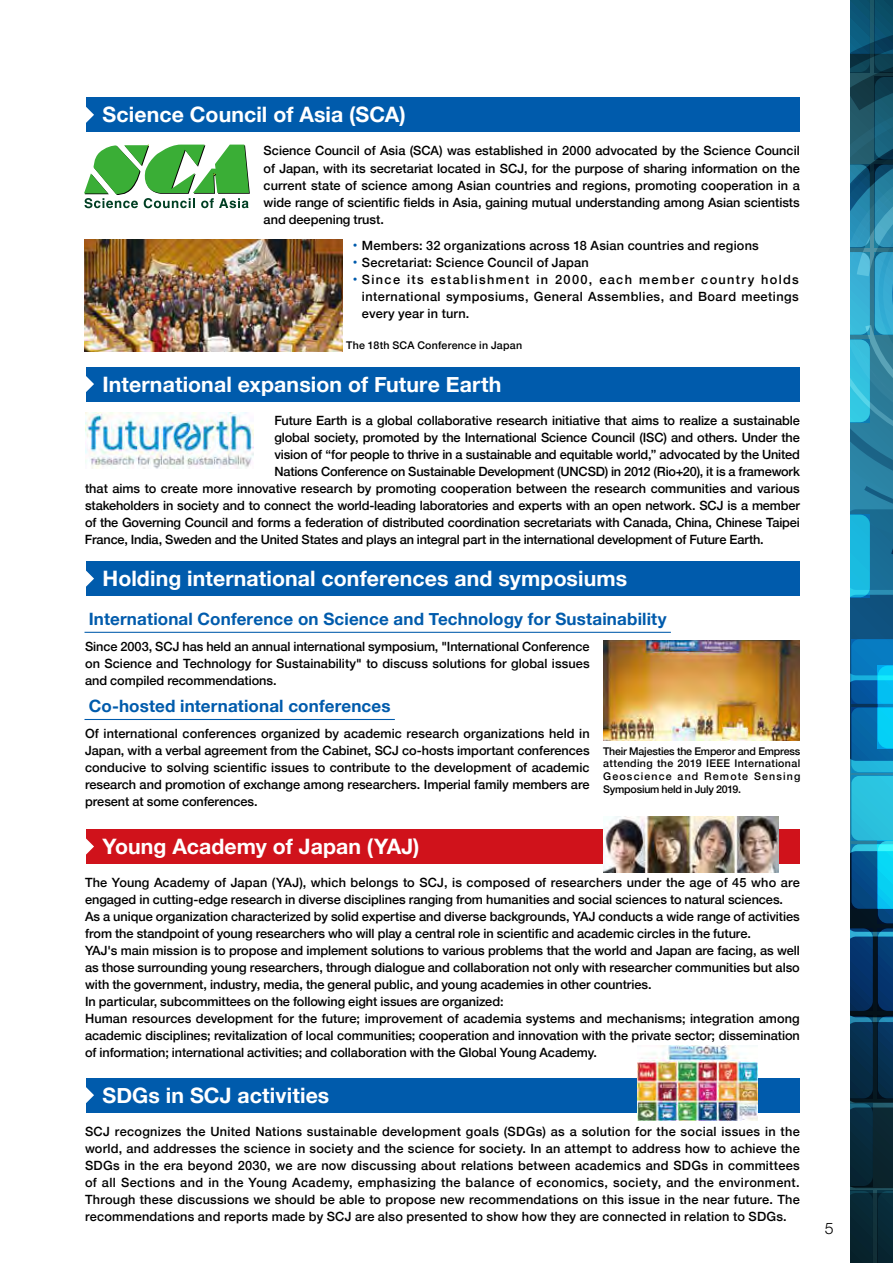
<style>
.page{position:relative;width:893px;height:1263px;background:#fff}
.page>*{position:absolute;margin:0;border:0;box-sizing:border-box;transform-origin:0 0}
.t1{font:700 21.3px "Helvetica Neue";letter-spacing:.005em;color:#fff}
.t2{font:700 16.95px "Helvetica Neue";letter-spacing:.01em;color:#005bac}
.t3{font:300 15.9px "Helvetica Neue LT Pro";color:#000}
.t4{font:500 12.75px/17px "Helvetica Neue";letter-spacing:-.005em;color:#000;text-align:justify}
.t5{font:500 12.75px "Helvetica Neue";letter-spacing:.015em;color:#000}
.t6{font:500 12.75px "Helvetica Neue";letter-spacing:.04em;color:#000}
.t7{font:500 12.75px "Helvetica Neue";letter-spacing:.105em;color:#000}
.t8{font:500 10.65px/12.8px "Helvetica Neue";letter-spacing:.02em;color:#000;text-align:justify}
.s1{font-family:"Gothic MB101 Pro";font-weight:700;color:#005bac}
</style>
<div class="page">
<svg style="left:850px;top:0;width:43px;height:1263px;background:#17698b"></svg>
<div style="left:86px;top:98px;width:713px;height:34px;background:#005bac"></div>
<svg style="left:86px;top:107px;width:8px;height:16px"></svg>
<div style="left:86px;top:367px;width:713px;height:34px;background:#005bac"></div>
<svg style="left:86px;top:376px;width:8px;height:16px"></svg>
<img style="left:85px;top:413px;width:168px;height:55px">
<img style="left:85px;top:239px;width:257px;height:112px">
<svg style="left:84px;top:145px;width:166px;height:63px"></svg>
<div style="left:86px;top:562px;width:713px;height:34px;background:#005bac"></div>
<svg style="left:86px;top:570px;width:8px;height:17px"></svg>
<img style="left:603px;top:640px;width:196px;height:100px">
<hr style="left:85px;top:632px;width:586px;height:1px;background:#005bac">
<hr style="left:85px;top:719px;width:310px;height:1px;background:#005bac">
<div style="left:86px;top:1078px;width:713px;height:34px;background:#005bac"></div>
<svg style="left:86px;top:1087px;width:8px;height:16px"></svg>
<img style="left:637px;top:1045px;width:120px;height:76px">
<div style="left:86px;top:829px;width:713px;height:34px;background:#d0121b"></div>
<svg style="left:86px;top:838px;width:8px;height:17px"></svg>
<img style="left:603px;top:816px;width:175px;height:56px">
<h1 class="t1" style="left:103px;top:98px;width:305px">Science Council of Asia (SCA)</h1>
<p class="t4" style="left:264px;top:141px;width:538px">Science Council of Asia (SCA) was established in 2000 advocated by the Science Council of Japan, with its secretariat located in SCJ, for the purpose of sharing information on the current state of science among Asian countries and regions, promoting cooperation in a wide range of scientific fields in Asia, gaining mutual understanding among Asian scientists and deepening trust.</p>
<p class="t5" style="left:349px;top:235px;width:412px"><span class="s1">・</span>Members: 32 organizations across 18 Asian countries and regions</p>
<p class="t5" style="left:349px;top:252px;width:242px"><span class="s1">・</span>Secretariat: Science Council of Japan</p>
<p class="t7" style="left:349px;top:269px;width:452px"><span class="s1">・</span>Since its establishment in 2000, each member country holds</p>
<p class="t6" style="left:362px;top:286px;width:438px">international symposiums, General Assemblies, and Board meetings</p>
<p class="t5" style="left:362px;top:303px;width:109px">every year in turn.</p>
<p class="t8" style="left:346px;top:338px;width:177px">The 18th SCA Conference in Japan</p>
<h1 class="t1" style="left:103px;top:367px;width:400px">International expansion of Future Earth</h1>
<p class="t4" style="left:274px;top:411px;width:527px">Future Earth is a global collaborative research initiative that aims to realize a sustainable</p>
<p class="t4" style="left:274px;top:428px;width:527px">global society, promoted by the International Science Council (ISC) and others. Under the</p>
<p class="t4" style="left:274px;top:445px;width:527px">vision of “for people to thrive in a sustainable and equitable world,” advocated by the United</p>
<p class="t4" style="left:274px;top:462px;width:527px">Nations Conference on Sustainable Development (UNCSD) in 2012 (Rio+20), it is a framework</p>
<p class="t4" style="left:85px;top:479px;width:716px">that aims to create more innovative research by promoting cooperation between the research communities and various</p>
<p class="t4" style="left:85px;top:496px;width:716px">stakeholders in society and to connect the world-leading laboratories and experts with an open network. SCJ is a member</p>
<p class="t4" style="left:85px;top:513px;width:716px">of the Governing Council and forms a federation of distributed coordination secretariats with Canada, China, Chinese Taipei</p>
<p class="t4" style="left:85px;top:530px;width:680px">France, India, Sweden and the United States and plays an integral part in the international development of Future Earth.</p>
<h1 class="t1" style="left:103px;top:562px;width:526px">Holding international conferences and symposiums</h1>
<h2 class="t2" style="left:89px;top:606px;width:579px">International Conference on Science and Technology for Sustainability</h2>
<p class="t4" style="left:85px;top:637px;width:506px">Since 2003, SCJ has held an annual international symposium, "International Conference on Science and Technology for Sustainability" to discuss solutions for global issues and compiled recommendations.</p>
<h2 class="t2" style="left:89px;top:693px;width:303px">Co-hosted international conferences</h2>
<p class="t4" style="left:85px;top:724px;width:506px">Of international conferences organized by academic research organizations held in Japan, with a verbal agreement from the Cabinet, SCJ co-hosts important conferences conducive to solving scientific issues to contribute to the development of academic research and promotion of exchange among researchers. Imperial family members are present at some conferences.</p>
<h1 class="t1" style="left:103px;top:830px;width:319px">Young Academy of Japan (YAJ)</h1>
<p class="t8" style="left:603px;top:744px;width:199px">Their Majesties the Emperor and Empress attending the 2019 IEEE International Geoscience and Remote Sensing Symposium held in July 2019.</p>
<p class="t4" style="left:85px;top:873px;width:716px;text-align:left">The Young Academy of Japan (YAJ), which belongs to SCJ, is composed of researchers under the age of 45 who are engaged in cutting-edge research in diverse disciplines ranging from humanities and social sciences to natural sciences.<br>As a unique organization characterized by solid expertise and diverse backgrounds, YAJ conducts a wide range of activities from the standpoint of young researchers who will play a central role in scientific and academic circles in the future.<br>YAJ's main mission is to propose and implement solutions to various problems that the world and Japan are facing, as well as those surrounding young researchers, through dialogue and collaboration not only with researcher communities but also with the government, industry, media, the general public, and young academies in other countries.<br>In particular, subcommittees on the following eight issues are organized:<br>Human resources development for the future; improvement of academia systems and mechanisms; integration among academic disciplines; revitalization of local communities; cooperation and innovation with the private sector; dissemination of information; international activities; and collaboration with the Global Young Academy.</p>
<h1 class="t1" style="left:103px;top:1078px;width:228px">SDGs in SCJ activities</h1>
<p class="t4" style="left:85px;top:1122px;width:716px">SCJ recognizes the United Nations sustainable development goals (SDGs) as a solution for the social issues in the world, and addresses the science in society and the science for society. In an attempt to address how to achieve the SDGs in the era beyond 2030, we are now discussing about relations between academics and SDGs in committees of all Sections and in the Young Academy, emphasizing the balance of economics, society, and the environment.<br>Through these discussions we should be able to propose new recommendations on this issue in the near future. The recommendations and reports made by SCJ are also presented to show how they are connected in relation to SDGs.</p>
<p class="t3" style="left:825px;top:1219px;width:10px">5</p>
</div>
